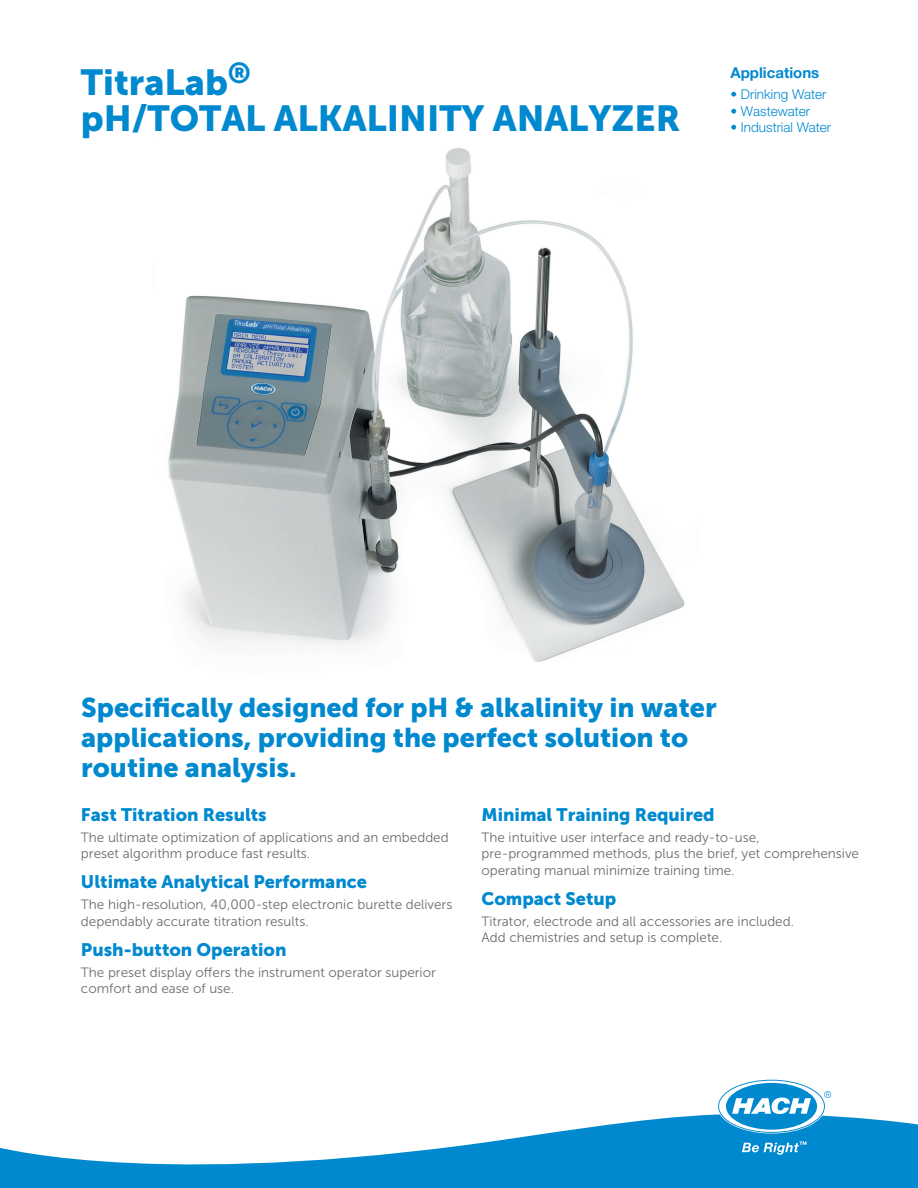
<style>
.page{position:relative;width:918px;height:1188px;background:#fff}
.page>*{position:absolute;margin:0;border:0;box-sizing:border-box;transform-origin:0 0}
.Head_1{font:36px/36px "Museo Sans 900";color:#0089cf}
.Head_2_USP{font:27px/30px "Museo Sans 900";color:#0089cf}
.Head_2{font:18px "Museo Sans 900";color:#0089cf}
.Head_3{font:700 15px "Helvetica Neue LT Std";color:#0089cf}
.Text_1_Gray{font:13.5px/16.5px "Museo Sans 300";color:#6c6d70}
.Text_1_Color{font:300 13.5px "Helvetica Neue LT Std";color:#0089cf}
</style>
<div class="page">
<img style="left:168px;top:148px;width:517px;height:514px">
<svg style="left:0;top:1114px;width:918px;height:74px;fill:#0089cf"></svg>
<svg style="left:719px;top:1081px;width:112px;height:51px"></svg>
<svg style="left:742px;top:1141px;width:65px;height:14px"></svg>
<p class="Head_1" style="left:81px;top:64px;width:601px">TitraLab<sup>®<br></sup>pH/TOTAL ALKALINITY ANALYZER</p>
<p class="Head_3" style="left:730px;top:64px;width:90px">Applications</p>
<p class="Text_1_Color" style="left:730px;top:86px;width:98px">• Drinking Water</p>
<p class="Text_1_Color" style="left:730px;top:103px;width:81px">• Wastewater</p>
<p class="Text_1_Color" style="left:730px;top:119px;width:102px">• Industrial Water</p>
<p class="Head_2_USP" style="left:81px;top:692px;width:637px">Specifically designed for pH &amp; alkalinity in water applications, providing the perfect solution to routine analysis.</p>
<p class="Head_2" style="left:81px;top:804px;width:187px">Fast Titration Results</p>
<p class="Text_1_Gray" style="left:81px;top:829px;width:369px">The ultimate optimization of applications and an embedded preset algorithm produce fast results.</p>
<p class="Head_2" style="left:81px;top:872px;width:287px">Ultimate Analytical Performance</p>
<p class="Text_1_Gray" style="left:81px;top:896px;width:373px">The high-resolution, 40,000-step electronic burette delivers dependably accurate titration results.</p>
<p class="Head_2" style="left:81px;top:939px;width:207px">Push-button Operation</p>
<p class="Text_1_Gray" style="left:81px;top:964px;width:356px">The preset display offers the instrument operator superior comfort and ease of use.</p>
<p class="Head_2" style="left:482px;top:804px;width:235px">Minimal Training Required</p>
<p class="Text_1_Gray" style="left:482px;top:829px;width:379px">The intuitive user interface and ready-to-use, pre-programmed methods, plus the brief, yet comprehensive operating manual minimize training time.</p>
<p class="Head_2" style="left:482px;top:888px;width:136px">Compact Setup</p>
<p class="Text_1_Gray" style="left:482px;top:913px;width:314px">Titrator, electrode and all accessories are included.<br>Add chemistries and setup is complete.</p>
</div>
